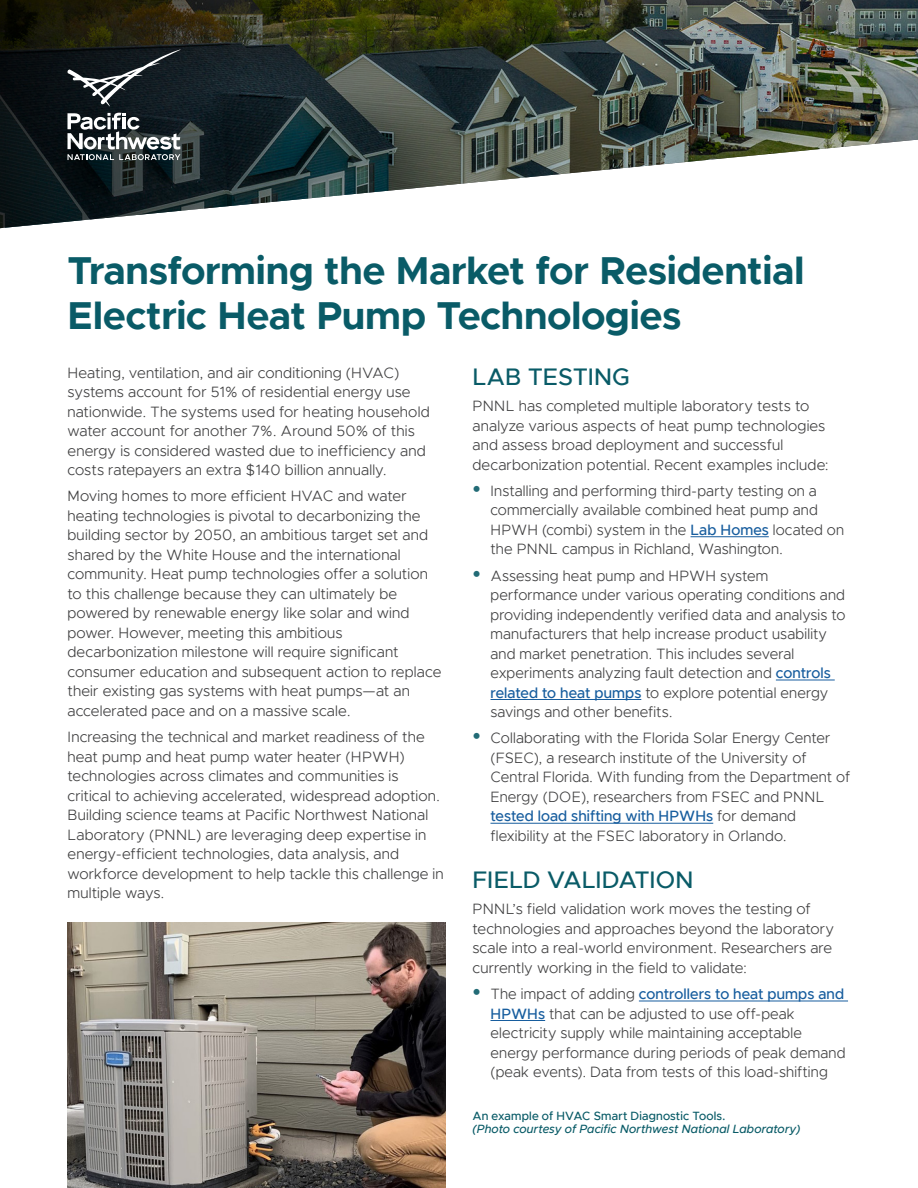
<style>
.page{position:relative;width:918px;height:1188px;background:#fff}
.page>*{position:absolute;margin:0;border:0;box-sizing:border-box;transform-origin:0 0}
.Flier_Title{font:700 39px/45px "Metropolis";letter-spacing:-.005em;color:#095b67}
.Head_1{font:500 24px "Metropolis";letter-spacing:-.01em;color:#095b67}
.Body_Text{font:300 15px/19.5px "Metropolis";letter-spacing:.01em;color:#3e3e3f}
.t1{font:italic 500 12px/13.5px "Metropolis";letter-spacing:.015em;color:#095b67}
.s1{font-weight:500;font-size:24px;color:#226b76}
.s2{font-weight:500;color:#175d9e}
.s3{font-style:normal}
</style>
<div class="page">
<img style="left:0;top:0;width:918px;height:229px">
<svg style="left:68px;top:50px;width:113px;height:56px;background:#2a3136"></svg>
<svg style="left:68px;top:113px;width:112px;height:47px"></svg>
<hr style="left:691px;top:536px;width:78px;height:1px;background:#175d9e">
<hr style="left:776px;top:680px;width:59px;height:1px;background:#175d9e">
<hr style="left:490px;top:699px;width:151px;height:1px;background:#175d9e">
<hr style="left:490px;top:823px;width:223px;height:1px;background:#175d9e">
<hr style="left:639px;top:1001px;width:209px;height:1px;background:#175d9e">
<hr style="left:490px;top:1020px;width:55px;height:1px;background:#175d9e">
<img style="left:68px;top:922px;width:378px;height:266px">
<p class="Flier_Title" style="left:68px;top:249px;width:739px">Transforming the Market for Residential<br>Electric Heat Pump Technologies</p>
<p class="Body_Text" style="left:68px;top:363px;width:364px">Heating, ventilation, and air conditioning (HVAC) systems account for 51% of residential energy use nationwide. The systems used for heating household water account for another 7%. Around 50% of this energy is considered wasted due to inefficiency and costs ratepayers an extra $140 billion annually.</p>
<p class="Body_Text" style="left:68px;top:487px;width:375px">Moving homes to more efficient HVAC and water heating technologies is pivotal to decarbonizing the building sector by 2050, an ambitious target set and shared by the White House and the international community. Heat pump technologies offer a solution to this challenge because they can ultimately be powered by renewable energy like solar and wind power. However, meeting this ambitious decarbonization milestone will require significant consumer education and subsequent action to replace their existing gas systems with heat pumps—at an accelerated pace and on a massive scale.</p>
<p class="Body_Text" style="left:68px;top:727px;width:378px">Increasing the technical and market readiness of the heat pump and heat pump water heater (HPWH) technologies across climates and communities is critical to achieving accelerated, widespread adoption.<br>Building science teams at Pacific Northwest National Laboratory (PNNL) are leveraging deep expertise in energy-efficient technologies, data analysis, and workforce development to help tackle this challenge in multiple ways.</p>
<p class="Head_1" style="left:472px;top:362px;width:159px">LAB TESTING</p>
<p class="Body_Text" style="left:472px;top:396px;width:358px">PNNL has completed multiple laboratory tests to analyze various aspects of heat pump technologies and assess broad deployment and successful decarbonization potential. Recent examples include:</p>
<p class="Body_Text" style="left:490px;top:481px;width:355px;text-indent:-18px"><span class="s1">•</span> Installing and performing third-party testing on a commercially available combined heat pump and HPWH (combi) system in the <span class="s2">Lab Homes</span> located on the PNNL campus in Richland, Washington.</p>
<p class="Body_Text" style="left:490px;top:566px;width:356px;text-indent:-18px"><span class="s1">•</span> Assessing heat pump and HPWH system performance under various operating conditions and providing independently verified data and analysis to manufacturers that help increase product usability and market penetration. This includes several experiments analyzing fault detection and <span class="s2">controls related to heat pumps</span> to explore potential energy savings and other benefits.</p>
<p class="Body_Text" style="left:491px;top:728px;width:361px;text-indent:-18px"><span class="s1">•</span> Collaborating with the Florida Solar Energy Center (FSEC), a research institute of the University of Central Florida. With funding from the Department of Energy (DOE), researchers from FSEC and PNNL <span class="s2">tested load shifting with HPWHs</span> for demand flexibility at the FSEC laboratory in Orlando.</p>
<p class="Head_1" style="left:473px;top:865px;width:222px">FIELD VALIDATION</p>
<p class="Body_Text" style="left:473px;top:899px;width:363px">PNNL’s field validation work moves the testing of technologies and approaches beyond the laboratory scale into a real-world environment. Researchers are currently working in the field to validate:</p>
<p class="Body_Text" style="left:491px;top:984px;width:357px;text-indent:-18px"><span class="s1">•</span> The impact of adding <span class="s2">controllers to heat pumps and HPWHs</span> that can be adjusted to use off-peak electricity supply while maintaining acceptable energy performance during periods of peak demand (peak events). Data from tests of this load-shifting</p>
<p class="t1" style="left:472px;top:1109px;width:329px"><span class="s3">An example of HVAC Smart Diagnostic Tools.<br></span>(Photo courtesy of Pacific Northwest National Laboratory)</p>
</div>
